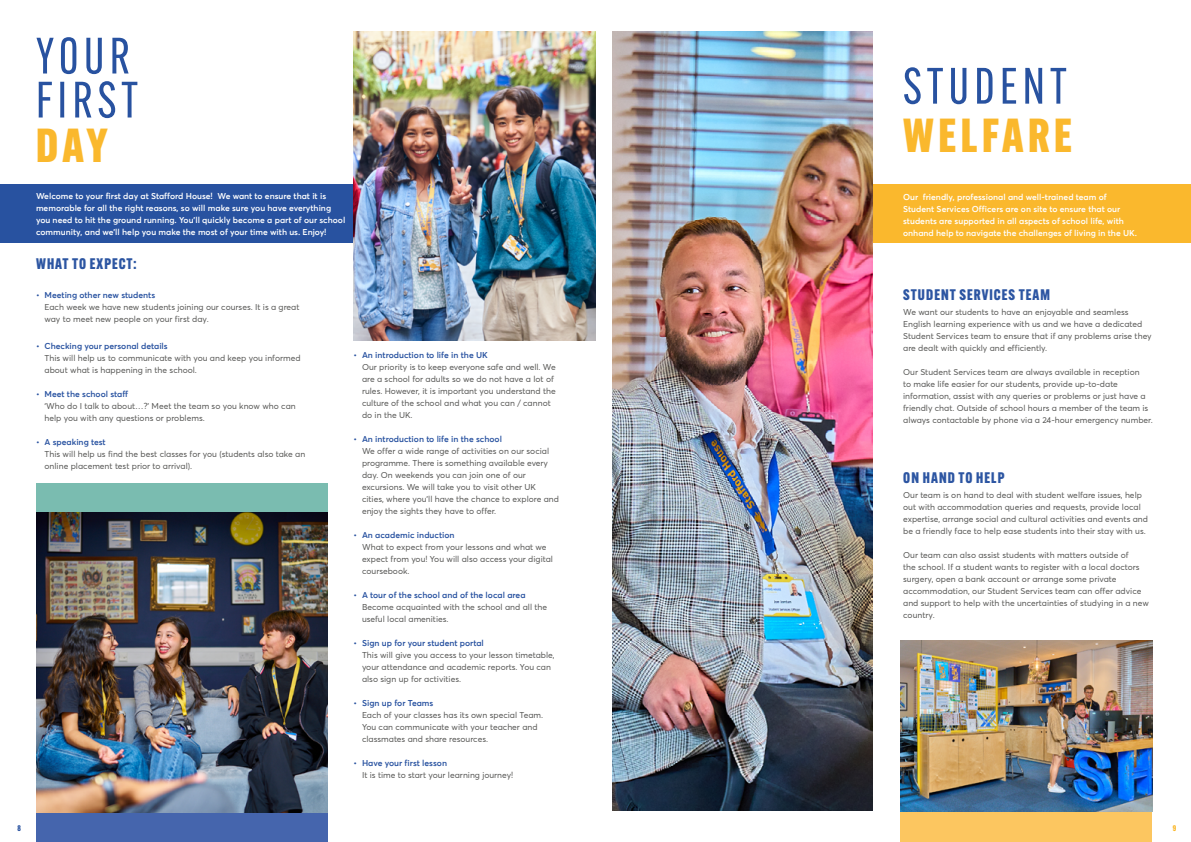
<style>
.page{position:relative;width:1191px;height:842px;background:#fff}
.page>*{position:absolute;margin:0;border:0;box-sizing:border-box;transform-origin:0 0}
.t1{font:50px/44px "Alternate Gothic Cond ATF";letter-spacing:.1em;color:#2852a0}
.t2{font:800 46.7px "Alternate Gothic Cond ATF";letter-spacing:.1em;color:#fab82d}
.t3{font:800 15px "Alternate Gothic Cond ATF";letter-spacing:.07em;color:#2c55a2}
.t4{font:8.5px/12px "Averta Std";color:#585856}
.t5{font:600 8.5px/12px "Averta Std";color:#fff}
.t6{font:600 8.5px "Averta Std";color:#2852a0}
.t7{font:800 8px "Alternate Gothic Cond ATF";color:#2852a0}
.t8{font:800 8px "Alternate Gothic Cond ATF";color:#fab82d}
</style>
<div class="page">
<div style="left:0;top:185px;width:488px;height:58px;background:#2852a0"></div>
<img style="left:36px;top:512px;width:291px;height:302px">
<div style="left:36px;top:483px;width:291px;height:29px;background:#7abcb0"></div>
<div style="left:36px;top:814px;width:291px;height:28px;background:#4565ad"></div>
<img style="left:353px;top:31px;width:242px;height:309px">
<div style="left:676px;top:185px;width:515px;height:58px;background:#fab82d"></div>
<img style="left:612px;top:31px;width:260px;height:780px">
<div style="left:900px;top:811px;width:252px;height:31px;background:#fcc660"></div>
<img style="left:900px;top:640px;width:252px;height:172px">
<h1 class="t1" style="left:36px;top:34px;width:103px">YOUR<br>FIRST</h1>
<h2 class="t2" style="left:36px;top:116px;width:73px">DAY</h2>
<p class="t5" style="left:36px;top:190px;width:311px">Welcome to your first day at Stafford House! We want to ensure that it is memorable for all the right reasons, so will make sure you have everything you need to hit the ground running. You’ll quickly become a part of our school community, and we’ll help you make the most of your time with us. Enjoy!</p>
<h3 class="t3" style="left:36px;top:254px;width:102px">WHAT TO EXPECT:</h3>
<p class="t6" style="left:36px;top:290px;width:121px">• Meeting other new students</p>
<p class="t4" style="left:44px;top:301px;width:256px">Each week we have new students joining our courses. It is a great way to meet new people on your first day.</p>
<p class="t6" style="left:36px;top:341px;width:133px">• Checking your personal details</p>
<p class="t4" style="left:44px;top:352px;width:258px">This will help us to communicate with you and keep you informed about what is happening in the school.</p>
<p class="t6" style="left:36px;top:389px;width:94px">• Meet the school staff</p>
<p class="t4" style="left:44px;top:400px;width:253px">‘Who do I talk to about…?’ Meet the team so you know who can help you with any questions or problems.</p>
<p class="t6" style="left:36px;top:437px;width:71px">• A speaking test</p>
<p class="t4" style="left:44px;top:448px;width:262px">This will help us find the best classes for you (students also take an online placement test prior to arrival).</p>
<p class="t6" style="left:353px;top:349px;width:136px">• An introduction to life in the UK</p>
<p class="t4" style="left:362px;top:360px;width:195px">Our priority is to keep everyone safe and well. We are a school for adults so we do not have a lot of rules. However, it is important you understand the culture of the school and what you can / cannot do in the UK.</p>
<p class="t6" style="left:353px;top:433px;width:150px">• An introduction to life in the school</p>
<p class="t4" style="left:362px;top:444px;width:199px">We offer a wide range of activities on our social programme. There is something available every day. On weekends you can join one of our excursions. We will take you to visit other UK cities, where you’ll have the chance to explore and enjoy the sights they have to offer.</p>
<p class="t6" style="left:353px;top:529px;width:103px">• An academic induction</p>
<p class="t4" style="left:362px;top:541px;width:192px">What to expect from your lessons and what we expect from you! You will also access your digital coursebook.</p>
<p class="t6" style="left:353px;top:589px;width:173px">• A tour of the school and of the local area</p>
<p class="t4" style="left:362px;top:601px;width:187px">Become acquainted with the school and all the useful local amenities.</p>
<p class="t6" style="left:353px;top:637px;width:132px">• Sign up for your student portal</p>
<p class="t4" style="left:362px;top:649px;width:194px">This will give you access to your lesson timetable, your attendance and academic reports. You can also sign up for activities.</p>
<p class="t6" style="left:353px;top:697px;width:81px">• Sign up for Teams</p>
<p class="t4" style="left:362px;top:709px;width:183px">Each of your classes has its own special Team.<br>You can communicate with your teacher and classmates and share resources.</p>
<p class="t6" style="left:353px;top:757px;width:95px">• Have your first lesson</p>
<p class="t4" style="left:362px;top:769px;width:153px">It is time to start your learning journey!</p>
<h1 class="t1" style="left:903px;top:64px;width:165px">STUDENT</h1>
<h2 class="t2" style="left:903px;top:106px;width:170px">WELFARE</h2>
<p class="t5" style="left:903px;top:190px;width:235px">Our friendly, professional and well-trained team of Student Services Officers are on site to ensure that our students are supported in all aspects of school life, with onhand help to navigate the challenges of living in the UK.</p>
<h3 class="t3" style="left:903px;top:285px;width:148px">STUDENT SERVICES TEAM</h3>
<p class="t4" style="left:903px;top:305px;width:250px">We want our students to have an enjoyable and seamless English learning experience with us and we have a dedicated Student Services team to ensure that if any problems arise they are dealt with quickly and efficiently.</p>
<p class="t4" style="left:903px;top:365px;width:251px">Our Student Services team are always available in reception<br>to make life easier for our students, provide up-to-date information, assist with any queries or problems or just have a friendly chat. Outside of school hours a member of the team is always contactable by phone via a 24-hour emergency number.</p>
<h3 class="t3" style="left:903px;top:468px;width:103px">ON HAND TO HELP</h3>
<p class="t4" style="left:903px;top:489px;width:246px">Our team is on hand to deal with student welfare issues, help out with accommodation queries and requests, provide local expertise, arrange social and cultural activities and events and be a friendly face to help ease students into their stay with us.</p>
<p class="t4" style="left:903px;top:549px;width:247px">Our team can also assist students with matters outside of<br>the school. If a student wants to register with a local doctors surgery, open a bank account or arrange some private accommodation, our Student Services team can offer advice and support to help with the uncertainties of studying in a new country.</p>
<p class="t7" style="left:17px;top:823px;width:5px">8</p>
<p class="t8" style="left:1173px;top:823px;width:5px">9</p>
</div>
